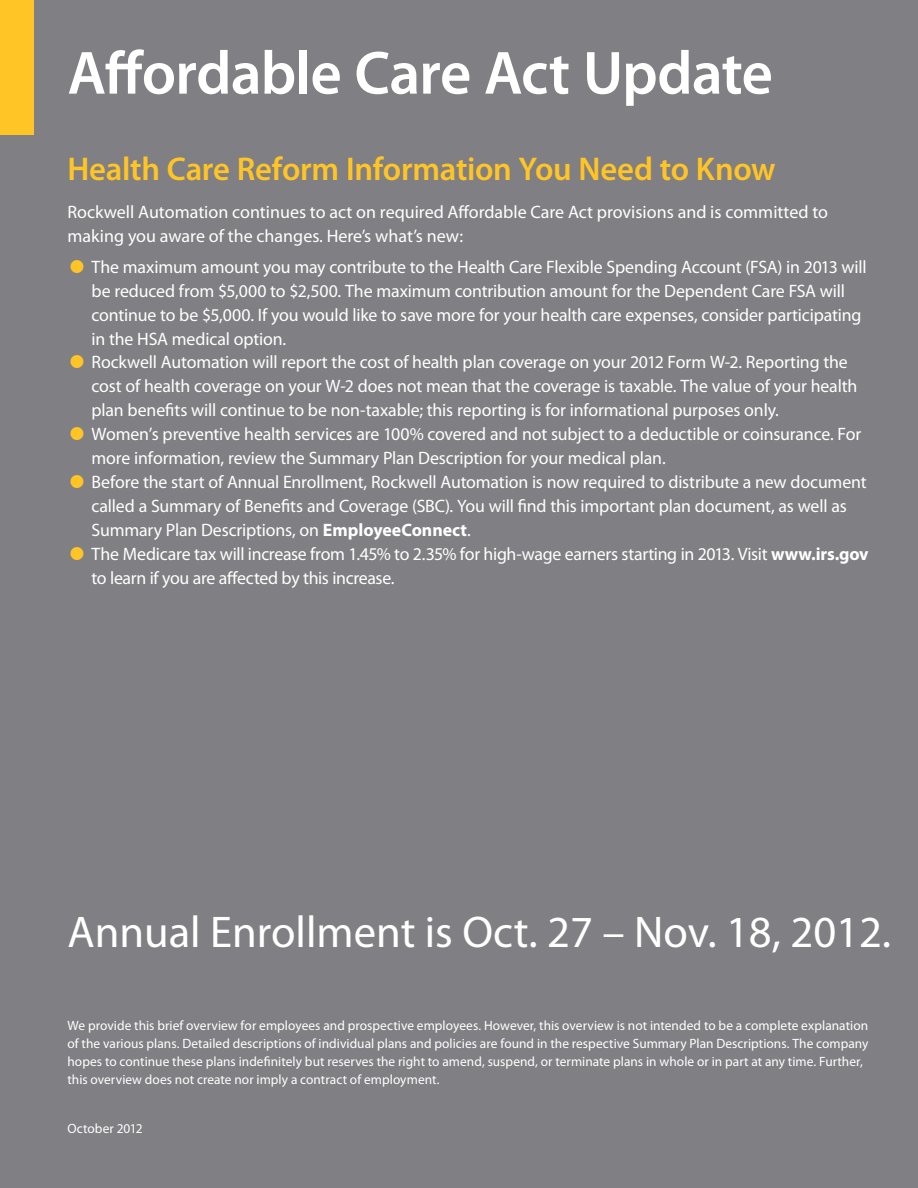
<style>
.page{position:relative;width:918px;height:1188px;background:#807f83}
.page>*{position:absolute;margin:0;border:0;box-sizing:border-box;transform-origin:0 0}
.t1{font:600 61.5px "Myriad Pro";letter-spacing:-.015em;color:#fff}
.t2{font:44.55px "Myriad Pro";color:#fff}
.t3{font:600 33px "Myriad Pro";letter-spacing:-.01em;color:#ffc425}
.t4{font:18px/24px "Myriad Pro";letter-spacing:-.01em;color:#fff}
.t5{font:13.5px/18px "Myriad Pro";letter-spacing:.005em;color:#fff}
.s1{font-weight:700}
</style>
<div class="page">
<div style="left:0;top:0;width:34px;height:135px;background:#ffc425"></div>
<h1 class="t1" style="left:68px;top:39px;width:707px">Affordable Care Act Update</h1>
<h3 class="t3" style="left:68px;top:151px;width:710px">Health Care Reform Information You Need to Know</h3>
<p class="t4" style="left:68px;top:200px;width:762px">Rockwell Automation continues to act on required Affordable Care Act provisions and is committed to making you aware of the changes. Here’s what’s new:</p>
<p class="t4" style="left:92px;top:255px;width:779px">The maximum amount you may contribute to the Health Care Flexible Spending Account (FSA) in 2013 will be reduced from $5,000 to $2,500. The maximum contribution amount for the Dependent Care FSA will continue to be $5,000. If you would like to save more for your health care expenses, consider participating in the HSA medical option.<br>Rockwell Automation will report the cost of health plan coverage on your 2012 Form W-2. Reporting the cost of health coverage on your W-2 does not mean that the coverage is taxable. The value of your health plan benefits will continue to be non-taxable; this reporting is for informational purposes only.<br>Women’s preventive health services are 100% covered and not subject to a deductible or coinsurance. For more information, review the Summary Plan Description for your medical plan.<br>Before the start of Annual Enrollment, Rockwell Automation is now required to distribute a new document called a Summary of Benefits and Coverage (SBC). You will find this important plan document, as well as Summary Plan Descriptions, on <span class="s1">EmployeeConnect</span>.<br>The Medicare tax will increase from 1.45% to 2.35% for high-wage earners starting in 2013. Visit <span class="s1">www.irs.gov </span>to learn if you are affected by this increase.</p>
<h2 class="t2" style="left:68px;top:908px;width:825px">Annual Enrollment is Oct. 27 – Nov. 18, 2012.</h2>
<p class="t5" style="left:68px;top:1016px;width:802px">We provide this brief overview for employees and prospective employees. However, this overview is not intended to be a complete explanation of the various plans. Detailed descriptions of individual plans and policies are found in the respective Summary Plan Descriptions. The company hopes to continue these plans indefinitely but reserves the right to amend, suspend, or terminate plans in whole or in part at any time. Further, this overview does not create nor imply a contract of employment.</p>
<p class="t5" style="left:68px;top:1120px;width:77px">October 2012</p>
</div>
